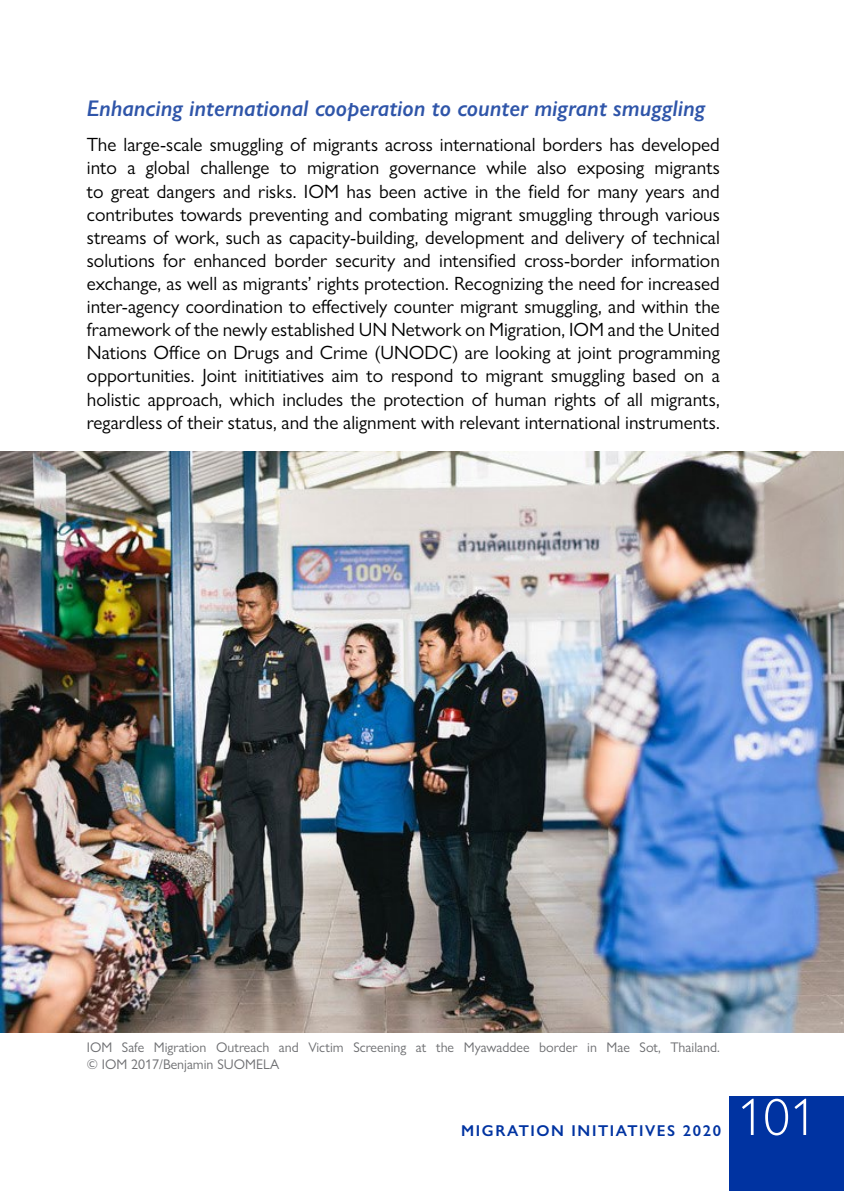
<style>
.page{position:relative;width:844px;height:1191px;background:#fff}
.page>*{position:absolute;margin:0;border:0;box-sizing:border-box;transform-origin:0 0}
.t1{font:300 52.5px "Gill Sans Nova";color:#fff}
.t2{font:italic 600 22.75px "Gill Sans Nova";color:#2f55a9}
.t3{font:19.25px/23.1px "Gill Sans Nova";color:#000;text-align:justify}
.t4{font:600 15.75px "Gill Sans Nova";letter-spacing:.1em;color:#0033a1}
.t5{font:14px/16.8px "Gill Sans Nova";color:#6d6e71}
</style>
<div class="page">
<div style="left:729px;top:1096px;width:114px;height:95px;background:#0033a1"></div>
<img style="left:0;top:451px;width:843px;height:581px">
<p class="t2" style="left:87px;top:94px;width:619px">Enhancing international cooperation to counter migrant smuggling</p>
<p class="t3" style="left:87px;top:133px;width:634px">The large-scale smuggling of migrants across international borders has developed into a global challenge to migration governance while also exposing migrants to great dangers and risks. IOM has been active in the field for many years and contributes towards preventing and combating migrant smuggling through various streams of work, such as capacity-building, development and delivery of technical solutions for enhanced border security and intensified cross-border information exchange, as well as migrants’ rights protection. Recognizing the need for increased inter-agency coordination to effectively counter migrant smuggling, and within the framework of the newly established UN Network on Migration, IOM and the United Nations Office on Drugs and Crime (UNODC) are looking at joint programming opportunities. Joint inititiatives aim to respond to migrant smuggling based on a holistic approach, which includes the protection of human rights of all migrants, regardless of their status, and the alignment with relevant international instruments.</p>
<p class="t5" style="left:87px;top:1039px;width:634px">IOM Safe Migration Outreach and Victim Screening at the Myawaddee border in Mae Sot, Thailand. © IOM 2017/Benjamin SUOMELA</p>
<p class="t4" style="left:461px;top:1121px;width:261px">MIGRATION INITIATIVES 2020</p>
<h1 class="t1" style="left:737px;top:1085px;width:80px">101</h1>
</div>
